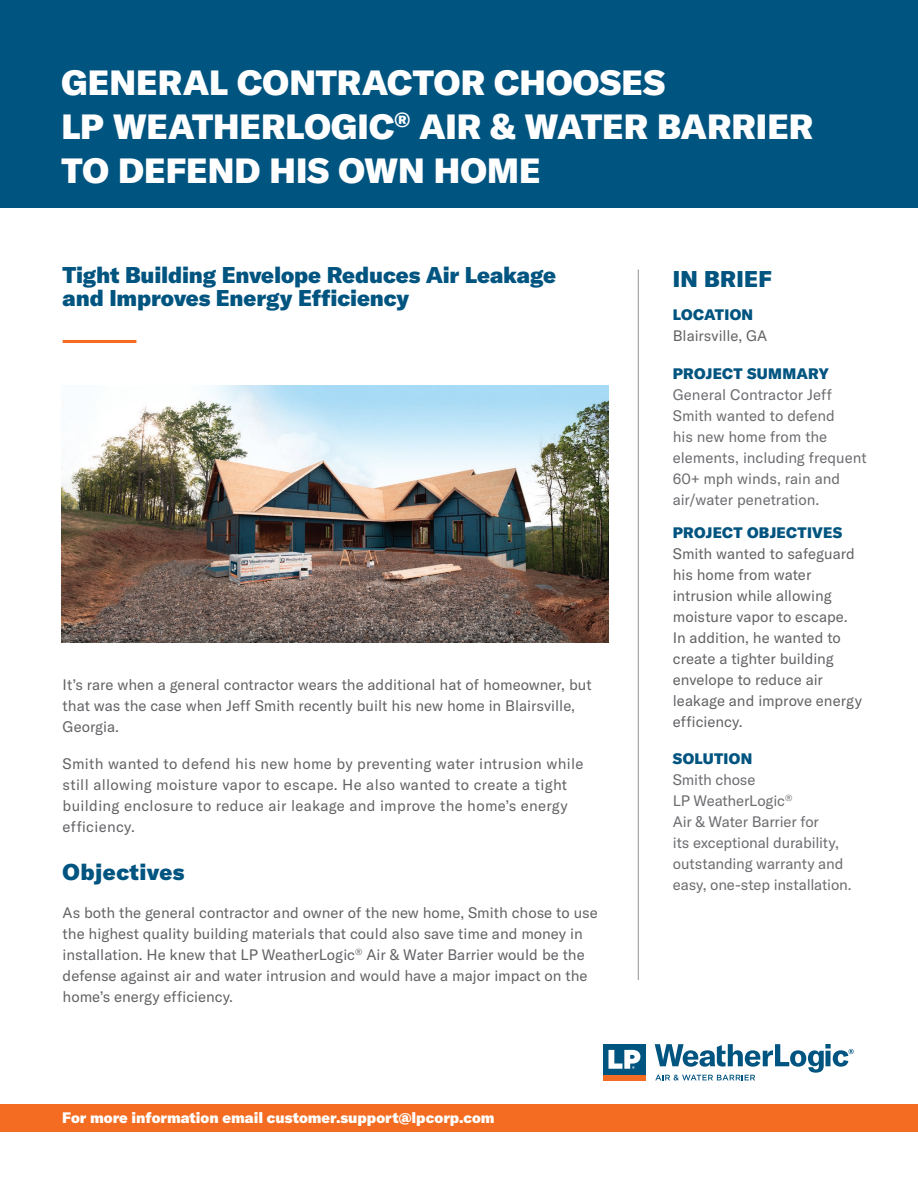
<style>
.page{position:relative;width:918px;height:1188px;background:#fff}
.page>*{position:absolute;margin:0;border:0;box-sizing:border-box;transform-origin:0 0}
.t1{font:900 34.5px/44px "GT America";letter-spacing:.005em;color:#fff}
.t2{font:900 22.5px/22.5px "GT America";letter-spacing:-.005em;color:#005480}
.t3{font:900 22.5px "GT America";letter-spacing:.02em;color:#005480}
.t4{font:15px/21px "GT America";color:#636366}
.t5{font:15px/21px "GT America";letter-spacing:-.005em;color:#6c6d70}
.t6{font:15px/21px "GT America";letter-spacing:.02em;color:#636366}
.t7{font:900 15px "GT America";color:#fff}
.t8{font:900 15px "GT America";letter-spacing:.02em;color:#005480}
</style>
<div class="page">
<hr style="left:63px;top:340px;width:73px;height:3px;background:#f36c21">
<hr style="left:638px;top:270px;width:1px;height:710px;background:#8e9093">
<div style="left:0;top:0;width:918px;height:207px;background:#005480"></div>
<div style="left:603px;top:1044px;width:43px;height:31px;background:#005480"></div>
<div style="left:603px;top:1075px;width:43px;height:5px;background:#f36c21"></div>
<svg style="left:609px;top:1050px;width:31px;height:19px"></svg>
<svg style="left:655px;top:1044px;width:199px;height:37px"></svg>
<div style="left:0;top:1104px;width:918px;height:28px;background:#f36c21"></div>
<img style="left:62px;top:386px;width:546px;height:257px">
<h1 class="t1" style="left:62px;top:60px;width:753px">GENERAL CONTRACTOR CHOOSES<br>LP WEATHERLOGIC<sup>®</sup> AIR &amp; WATER BARRIER<br>TO DEFEND HIS OWN HOME</h1>
<h2 class="t2" style="left:63px;top:263px;width:495px">Tight Building Envelope Reduces Air Leakage and Improves Energy Efficiency</h2>
<p class="t4" style="left:63px;top:674px;width:531px">It’s rare when a general contractor wears the additional hat of homeowner, but that was the case when Jeff Smith recently built his new home in Blairsville,<br>Georgia.</p>
<p class="t6" style="left:63px;top:753px;width:522px">Smith wanted to defend his new home by preventing water intrusion while still allowing moisture vapor to escape. He also wanted to create a tight building enclosure to reduce air leakage and improve the home’s energy efficiency.</p>
<h2 class="t3" style="left:63px;top:858px;width:123px">Objectives</h2>
<p class="t4" style="left:63px;top:902px;width:537px">As both the general contractor and owner of the new home, Smith chose to use the highest quality building materials that could also save time and money in installation. He knew that LP WeatherLogic<sup>®</sup> Air &amp; Water Barrier would be the defense against air and water intrusion and would have a major impact on the home’s energy efficiency.</p>
<p class="t7" style="left:62px;top:1108px;width:434px">For more information email customer.support@lpcorp.com</p>
<h2 class="t2" style="left:673px;top:267px;width:100px">IN BRIEF</h2>
<p class="t8" style="left:673px;top:305px;width:82px">LOCATION</p>
<p class="t4" style="left:673px;top:325px;width:96px">Blairsville, GA</p>
<p class="t8" style="left:673px;top:364px;width:158px">PROJECT SUMMARY</p>
<p class="t5" style="left:673px;top:384px;width:195px">General Contractor Jeff<br>Smith wanted to defend<br>his new home from the elements, including frequent<br>60+ mph winds, rain and air/water penetration.</p>
<p class="t8" style="left:673px;top:523px;width:171px">PROJECT OBJECTIVES</p>
<p class="t4" style="left:673px;top:543px;width:191px">Smith wanted to safeguard his home from water intrusion while allowing moisture vapor to escape.<br>In addition, he wanted to create a tighter building envelope to reduce air leakage and improve energy efficiency.</p>
<p class="t8" style="left:673px;top:749px;width:81px">SOLUTION</p>
<p class="t5" style="left:673px;top:769px;width:180px">Smith chose<br>LP WeatherLogic<sup>®<br></sup>Air &amp; Water Barrier for<br>its exceptional durability, outstanding warranty and easy, one-step installation.</p>
</div>
